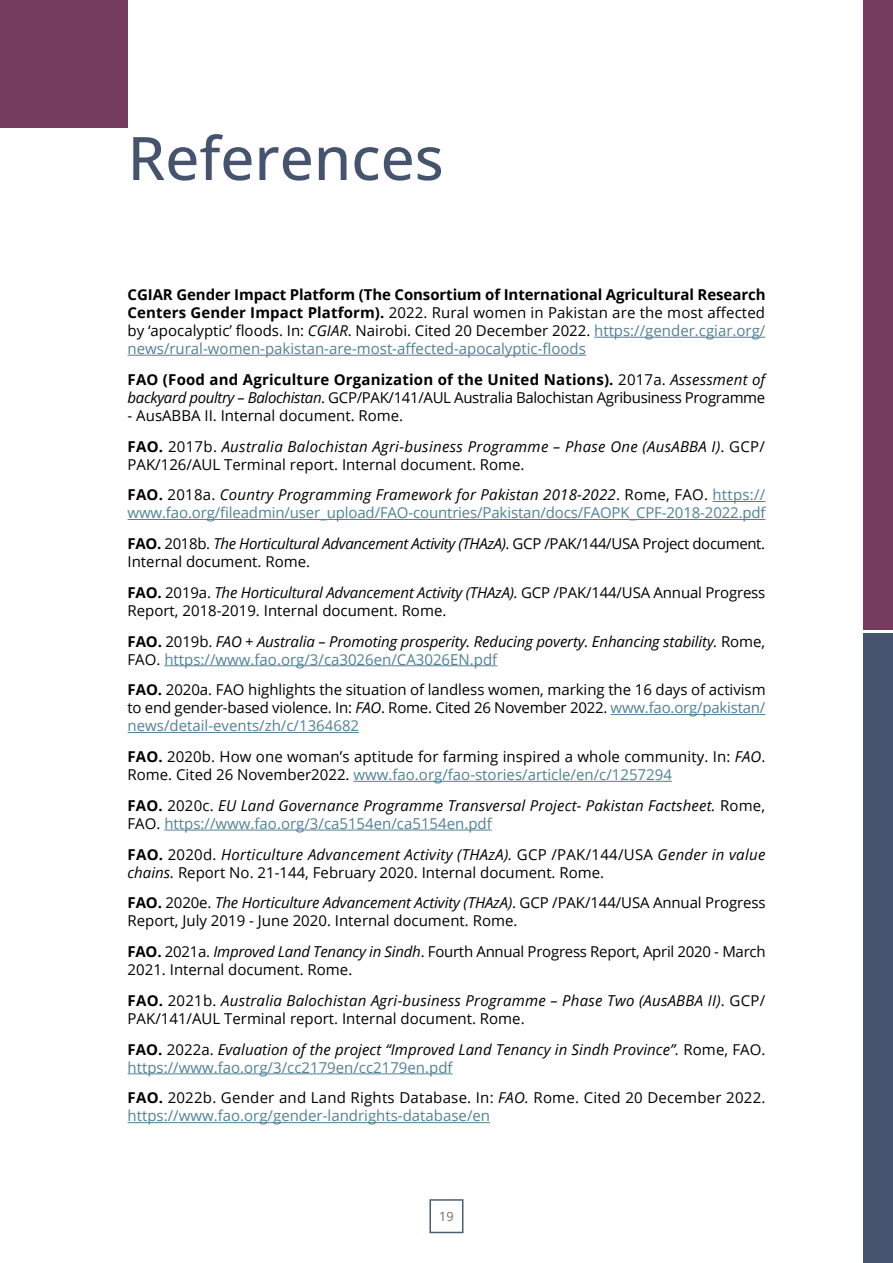
<style>
.page{position:relative;width:893px;height:1263px;background:#fff}
.page>*{position:absolute;margin:0;border:0;box-sizing:border-box;transform-origin:0 0}
.t1{font:500 60px "Open Sans";color:#45536f}
.t2{font:15px/18px "Open Sans";color:#000}
.t3{font:italic 15px/18px "Open Sans";letter-spacing:.01em;color:#000}
.t4{font:700 15px/18px "Open Sans";letter-spacing:-.005em;color:#000;text-align:justify}
.t5{font:15px/30.8px "Open Sans";letter-spacing:-.01em;color:#518196}
.t6{font:15px/18px "Open Sans";letter-spacing:-.025em;color:#000}
.t7{font:italic 15px/30.8px "Open Sans";letter-spacing:-.01em;color:#000}
.t8{font:12.75px "Open Sans";color:#706f6f}
.s1{font-weight:400}
.s2{font-weight:400;font-style:italic}
.s3{font-weight:400;color:#518196}
.s4{font-weight:700}
.s5{font-style:italic}
.s6{font-style:normal}
.s7{font-weight:700;font-style:normal}
.s8{color:#518196}
.s9{font-weight:700;color:#000}
.s10{color:#000}
.s11{font-style:italic;color:#000}
.s12{font-style:normal;color:#518196}
</style>
<div class="page">
<div style="left:429px;top:1199px;width:34px;height:34px;border:2px solid #46606c"></div>
<div style="left:863px;top:0;width:30px;height:629px;background:#753c5f"></div>
<div style="left:863px;top:634px;width:30px;height:629px;background:#45536f"></div>
<div style="left:0;top:0;width:128px;height:128px;background:#753c5f"></div>
<hr style="left:594px;top:337px;width:171px;height:1px;background:#518196">
<hr style="left:128px;top:355px;width:458px;height:1px;background:#518196">
<hr style="left:713px;top:501px;width:52px;height:1px;background:#518196">
<hr style="left:128px;top:519px;width:637px;height:1px;background:#518196">
<hr style="left:164px;top:665px;width:333px;height:1px;background:#518196">
<hr style="left:611px;top:714px;width:154px;height:1px;background:#518196">
<hr style="left:128px;top:732px;width:231px;height:1px;background:#518196">
<hr style="left:353px;top:781px;width:319px;height:1px;background:#518196">
<hr style="left:164px;top:830px;width:328px;height:1px;background:#518196">
<hr style="left:128px;top:1073px;width:325px;height:1px;background:#518196">
<hr style="left:128px;top:1122px;width:362px;height:1px;background:#518196">
<h1 class="t1" style="left:128px;top:117px;width:318px">References</h1>
<p class="t4" style="left:128px;top:285px;width:639px">CGIAR Gender Impact Platform (The Consortium of International Agricultural Research Centers Gender Impact Platform). <span class="s1">2022. Rural women in Pakistan are the most affected by ‘apocalyptic’ floods. In:</span> <span class="s2">CGIAR</span><span class="s1">. Nairobi. Cited 20 December 2022.</span> <span class="s3">https://gender.cgiar.org/ news/rural-women-pakistan-are-most-affected-apocalyptic-floods</span></p>
<p class="t6" style="left:128px;top:370px;width:639px"><span class="s4">FAO (Food and Agriculture Organization of the United Nations).</span> 2017a. <span class="s5">Assessment of backyard poultry – Balochistan</span>. GCP/PAK/141/AUL Australia Balochistan Agribusiness Programme</p>
<p class="t3" style="left:128px;top:400px;width:639px;line-height:30.8px"><span class="s6">- AusABBA II. Internal document. Rome.<br></span><span class="s7">FAO.</span> <span class="s6">2017b.</span> Australia Balochistan Agri-business Programme – Phase One (AusABBA I)<span class="s6">. GCP/</span></p>
<p class="t2" style="left:128px;top:448px;width:639px;line-height:30.8px">PAK/126/AUL Terminal report. Internal document. Rome.<br><span class="s4">FAO.</span> 2018a. <span class="s5">Country Programming Framework for Pakistan 2018-2022</span>. Rome, FAO. <span class="s8">https://</span></p>
<p class="t5" style="left:128px;top:497px;width:640px">www.fao.org/fileadmin/user_upload/FAO-countries/Pakistan/docs/FAOPK_CPF-2018-2022.pdf<br><span class="s9">FAO.</span> <span class="s10">2018b.</span> <span class="s11">The Horticultural Advancement Activity (THAzA)</span><span class="s10">. GCP /PAK/144/USA Project document.</span></p>
<p class="t2" style="left:128px;top:546px;width:639px;line-height:30.8px">Internal document. Rome.<br><span class="s4">FAO.</span> 2019a. <span class="s5">The Horticultural Advancement Activity (THAzA).</span> GCP /PAK/144/USA Annual Progress</p>
<p class="t7" style="left:128px;top:595px;width:639px"><span class="s6">Report, 2018-2019. Internal document. Rome.<br></span><span class="s7">FAO.</span> <span class="s6">2019b.</span> FAO + Australia – Promoting prosperity. Reducing poverty. Enhancing stability. <span class="s6">Rome,</span></p>
<p class="t2" style="left:128px;top:643px;width:640px;line-height:30.8px">FAO. <span class="s8">https://www.fao.org/3/ca3026en/CA3026EN.pdf<br></span><span class="s4">FAO.</span> 2020a. FAO highlights the situation of landless women, marking the 16 days of activism</p>
<p class="t2" style="left:128px;top:698px;width:639px">to end gender-based violence. In: <span class="s5">FAO</span>. Rome. Cited 26 November 2022. <span class="s8">www.fao.org/pakistan/ news/detail-events/zh/c/1364682</span></p>
<p class="t2" style="left:128px;top:747px;width:639px"><span class="s4">FAO.</span> 2020b. How one woman’s aptitude for farming inspired a whole community. In: <span class="s5">FAO</span>.<br>Rome. Cited 26 November2022. <span class="s8">www.fao.org/fao-stories/article/en/c/1257294</span></p>
<p class="t3" style="left:128px;top:796px;width:639px"><span class="s7">FAO.</span> <span class="s6">2020c.</span> EU Land Governance Programme Transversal Project- Pakistan Factsheet. <span class="s6">Rome,<br>FAO.</span> <span class="s12">https://www.fao.org/3/ca5154en/ca5154en.pdf</span></p>
<p class="t2" style="left:128px;top:845px;width:639px"><span class="s4">FAO.</span> 2020d. <span class="s5">Horticulture Advancement Activity (THAzA).</span> GCP /PAK/144/USA <span class="s5">Gender in value chains.</span> Report No. 21-144, February 2020. Internal document. Rome.</p>
<p class="t2" style="left:128px;top:893px;width:639px"><span class="s4">FAO.</span> 2020e. <span class="s5">The Horticulture Advancement Activity (THAzA)</span>. GCP /PAK/144/USA Annual Progress<br>Report, July 2019 - June 2020. Internal document. Rome.</p>
<p class="t2" style="left:128px;top:942px;width:640px"><span class="s4">FAO.</span> 2021a. <span class="s5">Improved Land Tenancy in Sindh</span>. Fourth Annual Progress Report, April 2020 - March<br>2021. Internal document. Rome.</p>
<p class="t3" style="left:128px;top:991px;width:639px"><span class="s7">FAO.</span> <span class="s6">2021b.</span> Australia Balochistan Agri-business Programme – Phase Two (AusABBA II)<span class="s6">. GCP/<br>PAK/141/AUL Terminal report. Internal document. Rome.</span></p>
<p class="t3" style="left:128px;top:1040px;width:639px"><span class="s7">FAO.</span> <span class="s6">2022a.</span> Evaluation of the project “Improved Land Tenancy in Sindh Province”. <span class="s6">Rome, FAO. </span><span class="s12">https://www.fao.org/3/cc2179en/cc2179en.pdf</span></p>
<p class="t2" style="left:128px;top:1088px;width:639px"><span class="s4">FAO.</span> 2022b. Gender and Land Rights Database. In: <span class="s5">FAO.</span> Rome. Cited 20 December 2022. <span class="s8">https://www.fao.org/gender-landrights-database/en</span></p>
<p class="t8" style="left:439px;top:1207px;width:16px">19</p>
</div>
